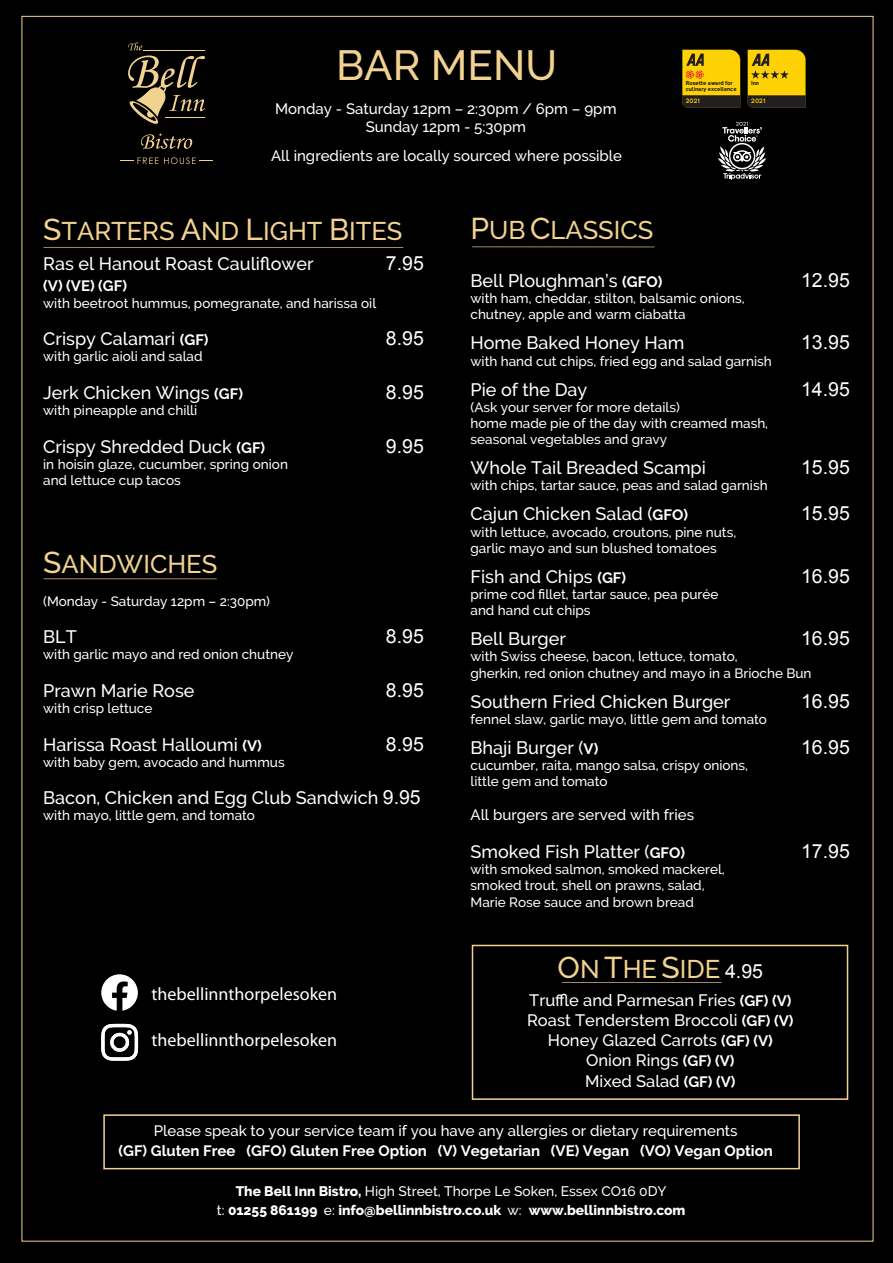
<style>
.page{position:relative;width:893px;height:1263px;background:#000}
.page>*{position:absolute;margin:0;border:0;box-sizing:border-box;transform-origin:0 0}
.t1{font:500 42px "Raleway";color:#f1d291}
.t2{font:500 25.5px "Raleway";color:#f1d291}
.t3{font:19.5px "Arial";color:#fff}
.t4{font:500 18px "Raleway";color:#fff}
.t5{font:18px "Myriad Pro";color:#fff}
.t6{font:500 16.5px/19.8px "Raleway";color:#fff;text-align:center}
.t7{font:500 15px/18px "Raleway";color:#fff;text-align:center}
.t8{font:700 15px "Raleway";color:#fff}
.t9{font:800 13.8px/19px "Raleway";color:#fff;text-align:center}
.t10{font:500 13.5px/16.2px "Raleway";color:#fff}
.t11{font:500 5.7px "Transport New";letter-spacing:.025em;color:#fed105}
.t12{font:800 5.1px/5.8px "Transport New";letter-spacing:-.02em;color:#231f20}
.s1{font-size:30px}
.s2{font-weight:700;font-size:15px}
.s3{font-family:"Arial";font-weight:400;font-size:19.5px}
.s4{font-family:"Arial";font-weight:400;font-size:19.5px;color:#fff}
.s5{font-weight:500}
</style>
<div class="page">
<svg style="left:121px;top:157px;width:91px;height:7px"></svg>
<svg style="left:141px;top:134px;width:51px;height:15px"></svg>
<hr style="left:143px;top:50px;width:62px;height:1px;background:#f1d291">
<svg style="left:128px;top:42px;width:14px;height:8px"></svg>
<svg style="left:128px;top:56px;width:77px;height:68px"></svg>
<svg style="left:682px;top:49px;width:58px;height:59px;background:#c09c0c"></svg>
<svg style="left:747px;top:50px;width:59px;height:58px;background:#ba9a0c"></svg>
<svg style="left:718px;top:122px;width:48px;height:58px"></svg>
<div style="left:103px;top:1114px;width:697px;height:55px;border:2px solid #f1d291"></div>
<svg style="left:101px;top:974px;width:37px;height:37px"></svg>
<svg style="left:101px;top:1047px;width:37px;height:14px"></svg>
<img style="left:101px;top:1024px;width:37px;height:23px">
<hr style="left:43px;top:247px;width:360px;height:1px;background:#f1d291">
<hr style="left:43px;top:578px;width:174px;height:1px;background:#f1d291">
<hr style="left:472px;top:247px;width:182px;height:1px;background:#f1d291">
<div style="left:472px;top:945px;width:376px;height:155px;border:2px solid #f1d291"></div>
<hr style="left:562px;top:982px;width:159px;height:1px;background:#f1d291">
<h1 class="t1" style="left:336px;top:41px;width:223px">BAR MENU</h1>
<p class="t7" style="left:275px;top:100px;width:343px">Monday - Saturday 12pm – 2:30pm / 6pm – 9pm<br>Sunday 12pm - 5:30pm</p>
<p class="t7" style="left:271px;top:147px;width:352px">All ingredients are locally sourced where possible</p>
<p class="t12" style="left:686px;top:80px;width:52px">Rosette award for culinary excellence</p>
<p class="t11" style="left:686px;top:96px;width:16px">2021</p>
<p class="t12" style="left:751px;top:80px;width:9px">Inn</p>
<p class="t11" style="left:751px;top:97px;width:16px">2021</p>
<h2 class="t2" style="left:43px;top:216px;width:361px"><span class="s1">S</span>TARTERS <span class="s1">A</span>ND <span class="s1">L</span>IGHT <span class="s1">B</span>ITES</h2>
<h3 class="t4" style="left:43px;top:253px;width:272px">Ras el Hanout Roast Cauliflower</h3>
<h3 class="t3" style="left:386px;top:250px;width:39px">7.95</h3>
<p class="t8" style="left:43px;top:278px;width:85px">(V) (VE) (GF)</p>
<p class="t10" style="left:43px;top:295px;width:335px">with beetroot hummus, pomegranate, and harissa oil</p>
<h3 class="t4" style="left:43px;top:328px;width:167px">Crispy Calamari <span class="s2">(GF)</span></h3>
<h3 class="t3" style="left:386px;top:325px;width:39px">8.95</h3>
<p class="t10" style="left:43px;top:348px;width:161px">with garlic aioli and salad</p>
<h3 class="t4" style="left:43px;top:382px;width:201px">Jerk Chicken Wings <span class="s2">(GF)</span></h3>
<h3 class="t3" style="left:386px;top:379px;width:39px">8.95</h3>
<p class="t10" style="left:43px;top:402px;width:156px">with pineapple and chilli</p>
<h3 class="t4" style="left:43px;top:436px;width:224px">Crispy Shredded Duck <span class="s2">(GF)</span></h3>
<h3 class="t3" style="left:386px;top:433px;width:39px">9.95</h3>
<p class="t10" style="left:43px;top:456px;width:246px">in hoisin glaze, cucumber, spring onion and lettuce cup tacos</p>
<h2 class="t2" style="left:43px;top:549px;width:176px"><span class="s1">S</span>ANDWICHES</h2>
<p class="t10" style="left:43px;top:593px;width:228px">(Monday - Saturday 12pm – 2:30pm)</p>
<h3 class="t4" style="left:43px;top:626px;width:35px">BLT</h3>
<h3 class="t3" style="left:386px;top:623px;width:39px">8.95</h3>
<p class="t10" style="left:43px;top:646px;width:252px">with garlic mayo and red onion chutney</p>
<h3 class="t4" style="left:43px;top:680px;width:153px">Prawn Marie Rose</h3>
<h3 class="t3" style="left:386px;top:677px;width:39px">8.95</h3>
<p class="t10" style="left:43px;top:700px;width:111px">with crisp lettuce</p>
<h3 class="t4" style="left:43px;top:734px;width:220px">Harissa Roast Halloumi <span class="s2">(V)</span></h3>
<h3 class="t3" style="left:386px;top:731px;width:39px">8.95</h3>
<p class="t10" style="left:43px;top:754px;width:243px">with baby gem, avocado and hummus</p>
<h3 class="t4" style="left:43px;top:787px;width:379px">Bacon, Chicken and Egg Club Sandwich <span class="s3">9.95</span></h3>
<p class="t10" style="left:43px;top:807px;width:213px">with mayo, little gem, and tomato</p>
<h3 class="t5" style="left:152px;top:983px;width:187px">thebellinnthorpelesoken</h3>
<h3 class="t5" style="left:152px;top:1029px;width:187px">thebellinnthorpelesoken</h3>
<h2 class="t2" style="left:470px;top:215px;width:184px"><span class="s1">P</span>UB <span class="s1">C</span>LASSICS</h2>
<h3 class="t4" style="left:470px;top:270px;width:193px">Bell Ploughman’s <span class="s2">(GFO)</span></h3>
<h3 class="t3" style="left:801px;top:267px;width:50px">12.95</h3>
<p class="t10" style="left:470px;top:290px;width:276px">with ham, cheddar, stilton, balsamic onions, chutney, apple and warm ciabatta</p>
<h3 class="t4" style="left:470px;top:333px;width:215px">Home Baked Honey Ham</h3>
<h3 class="t3" style="left:801px;top:330px;width:50px">13.95</h3>
<p class="t10" style="left:470px;top:353px;width:303px">with hand cut chips, fried egg and salad garnish</p>
<h3 class="t4" style="left:470px;top:379px;width:118px">Pie of the Day</h3>
<h3 class="t3" style="left:801px;top:376px;width:50px">14.95</h3>
<p class="t10" style="left:470px;top:399px;width:299px">(Ask your server for more details)<br>home made pie of the day with creamed mash, seasonal vegetables and gravy</p>
<h3 class="t4" style="left:470px;top:457px;width:237px">Whole Tail Breaded Scampi</h3>
<h3 class="t3" style="left:801px;top:454px;width:50px">15.95</h3>
<p class="t10" style="left:470px;top:477px;width:299px">with chips, tartar sauce, peas and salad garnish</p>
<h3 class="t4" style="left:470px;top:504px;width:219px">Cajun Chicken Salad (<span class="s2">GFO)</span></h3>
<h3 class="t3" style="left:801px;top:501px;width:50px">15.95</h3>
<p class="t10" style="left:470px;top:524px;width:267px">with lettuce, avocado, croutons, pine nuts, garlic mayo and sun blushed tomatoes</p>
<h3 class="t4" style="left:470px;top:566px;width:157px">Fish and Chips <span class="s2">(GF)</span></h3>
<h3 class="t3" style="left:801px;top:563px;width:50px">16.95</h3>
<p class="t10" style="left:470px;top:586px;width:249px">prime cod fillet, tartar sauce, pea purée and hand cut chips</p>
<h3 class="t4" style="left:470px;top:628px;width:97px">Bell Burger</h3>
<h3 class="t3" style="left:801px;top:625px;width:50px">16.95</h3>
<p class="t10" style="left:470px;top:648px;width:342px">with Swiss cheese, bacon, lettuce, tomato,<br>gherkin, red onion chutney and mayo in a Brioche Bun</p>
<h3 class="t4" style="left:470px;top:691px;width:261px">Southern Fried Chicken Burger</h3>
<h3 class="t3" style="left:801px;top:688px;width:50px">16.95</h3>
<p class="t10" style="left:470px;top:711px;width:298px">fennel slaw, garlic mayo, little gem and tomato</p>
<h3 class="t4" style="left:470px;top:737px;width:129px">Bhaji Burger (<span class="s2">V)</span></h3>
<h3 class="t3" style="left:801px;top:734px;width:50px">16.95</h3>
<p class="t10" style="left:470px;top:757px;width:279px">cucumber, raita, mango salsa, crispy onions, little gem and tomato</p>
<p class="t7" style="left:470px;top:806px;width:225px">All burgers are served with fries</p>
<h3 class="t4" style="left:470px;top:841px;width:216px">Smoked Fish Platter (<span class="s2">GFO)</span></h3>
<h3 class="t3" style="left:801px;top:838px;width:50px">17.95</h3>
<p class="t10" style="left:470px;top:861px;width:256px">with smoked salmon, smoked mackerel, smoked trout, shell on prawns, salad,<br>Marie Rose sauce and brown bread</p>
<h2 class="t2" style="left:558px;top:954px;width:207px"><span class="s1">O</span>N <span class="s1">T</span>HE <span class="s1">S</span>IDE <span class="s4">4.95</span></h2>
<p class="t6" style="left:527px;top:990px;width:268px">Truffle and Parmesan Fries <span class="s2">(GF) (V)<br></span>Roast Tenderstem Broccoli <span class="s2">(GF) (V)<br></span>Honey Glazed Carrots <span class="s2">(GF) (V)<br></span>Onion Rings <span class="s2">(GF) (V)</span></p>
<p class="t6" style="left:585px;top:1071px;width:152px">Mixed Salad <span class="s2">(GF) (V)</span></p>
<p class="t7" style="left:154px;top:1122px;width:585px">Please speak to your service team if you have any allergies or dietary requirements</p>
<p class="t8" style="left:118px;top:1142px;width:656px">(GF) Gluten Free (GFO) Gluten Free Option (V) Vegetarian (VE) Vegan (VO) Vegan Option</p>
<p class="t9" style="left:217px;top:1181px;width:470px">The Bell Inn Bistro, <span class="s5">High Street, Thorpe Le Soken, Essex CO16 0DY<br>t:</span> 01255 861199 <span class="s5">e:</span> info@bellinnbistro.co.uk <span class="s5">w:</span> www.bellinnbistro.com</p>
</div>
